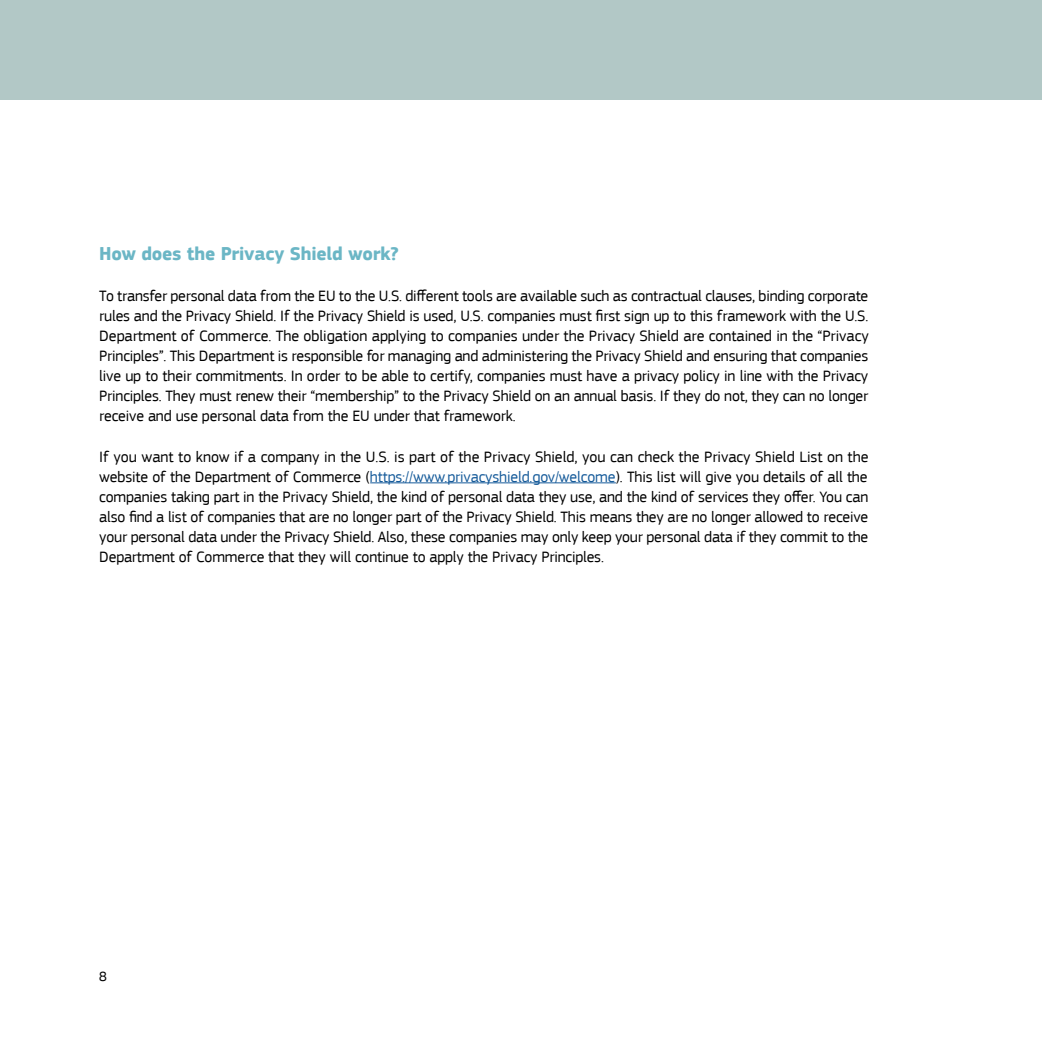
<style>
.page{position:relative;width:1042px;height:1042px;background:#fff}
.page>*{position:absolute;margin:0;border:0;box-sizing:border-box;transform-origin:0 0}
.t1{font:700 19.25px "EC Square Sans Pro";letter-spacing:-.01em;color:#6bb6c5}
.t2{font:15.75px/20.1px "EC Square Sans Pro";letter-spacing:-.01em;color:#000;text-align:justify}
.t3{font:14px "EC Square Sans Pro";color:#000}
.s1{color:#165b9a}
</style>
<div class="page">
<div style="left:0;top:0;width:1042px;height:99px;background:#b2c8c6"></div>
<hr style="left:370px;top:482px;width:246px;height:1px;background:#165b9a">
<p class="t1" style="left:99px;top:242px;width:301px">How does the Privacy Shield work?</p>
<p class="t2" style="left:99px;top:285px;width:771px">To transfer personal data from the EU to the U.S. different tools are available such as contractual clauses, binding corporate rules and the Privacy Shield. If the Privacy Shield is used, U.S. companies must first sign up to this framework with the U.S.<br>Department of Commerce. The obligation applying to companies under the Privacy Shield are contained in the “Privacy Principles”. This Department is responsible for managing and administering the Privacy Shield and ensuring that companies live up to their commitments. In order to be able to certify, companies must have a privacy policy in line with the Privacy Principles. They must renew their “membership” to the Privacy Shield on an annual basis. If they do not, they can no longer receive and use personal data from the EU under that framework.</p>
<p class="t2" style="left:99px;top:446px;width:771px">If you want to know if a company in the U.S. is part of the Privacy Shield, you can check the Privacy Shield List on the website of the Department of Commerce (<span class="s1">https://www.privacyshield.gov/welcome</span>). This list will give you details of all the companies taking part in the Privacy Shield, the kind of personal data they use, and the kind of services they offer. You can also find a list of companies that are no longer part of the Privacy Shield. This means they are no longer allowed to receive your personal data under the Privacy Shield. Also, these companies may only keep your personal data if they commit to the Department of Commerce that they will continue to apply the Privacy Principles.</p>
<p class="t3" style="left:99px;top:968px;width:9px">8</p>
</div>
